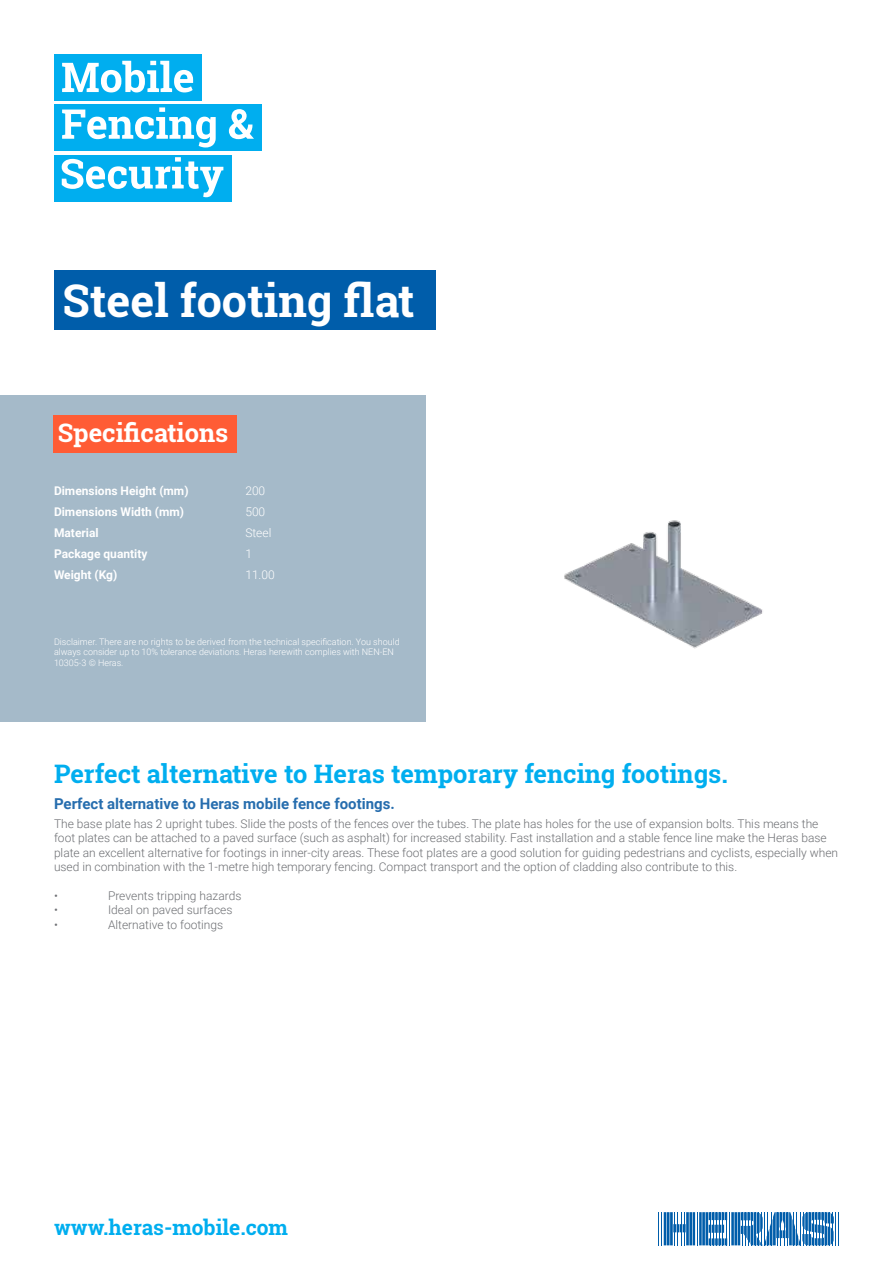
<style>
.page{position:relative;width:893px;height:1263px;background:#fff}
.page>*{position:absolute;margin:0;border:0;box-sizing:border-box;transform-origin:0 0}
.t1{font:700 45px "Roboto Slab";color:#fff}
.t2{font:700 25.5px "Roboto Slab";color:#00aeef}
.t3{font:700 25.5px "Roboto Slab";color:#fff}
.t4{font:700 21px "Roboto Slab";color:#00aeef}
.t5{font:700 15px "Roboto";color:#266dae}
.t6{font:300 12px/14.4px "Roboto";color:#6d6f73}
.t7{font:700 12px "Roboto";color:#fff}
.t8{font:300 12px "Roboto";color:#fff}
.t9{font:300 9px/10.8px "Roboto";color:#fff}
</style>
<div class="page">
<hr style="left:658px;top:1212px;width:1px;height:33px;background:#005daa">
<hr style="left:661px;top:1212px;width:1px;height:33px;background:#005daa">
<hr style="left:697px;top:1212px;width:1px;height:33px;background:#005daa">
<hr style="left:835px;top:1212px;width:1px;height:33px;background:#005daa">
<hr style="left:838px;top:1212px;width:1px;height:33px;background:#005daa">
<svg style="left:664px;top:1212px;width:31px;height:33px"></svg>
<hr style="left:705px;top:1212px;width:3px;height:33px;background:#005daa">
<hr style="left:702px;top:1212px;width:3px;height:33px;background:#005daa">
<hr style="left:699px;top:1212px;width:3px;height:33px;background:#005daa">
<svg style="left:709px;top:1212px;width:125px;height:33px"></svg>
<div style="left:54px;top:54px;width:147px;height:47px;background:#00aeef"></div>
<div style="left:54px;top:104px;width:207px;height:47px;background:#00aeef"></div>
<div style="left:54px;top:155px;width:177px;height:46px;background:#00aeef"></div>
<svg style="left:62px;top:61px;width:131px;height:31px"></svg>
<svg style="left:62px;top:107px;width:154px;height:40px"></svg>
<svg style="left:229px;top:109px;width:25px;height:30px"></svg>
<svg style="left:62px;top:157px;width:161px;height:40px"></svg>
<img style="left:564px;top:520px;width:199px;height:129px">
<div style="left:54px;top:270px;width:382px;height:59px;background:#005daa"></div>
<div style="left:0;top:396px;width:426px;height:326px;background:#a5bac9"></div>
<div style="left:54px;top:415px;width:183px;height:38px;background:#ff5c35"></div>
<h1 class="t1" style="left:63px;top:270px;width:353px">Steel footing flat</h1>
<h2 class="t3" style="left:58px;top:415px;width:172px">Specifications</h2>
<p class="t7" style="left:54px;top:482px;width:136px">Dimensions Height (mm)</p>
<p class="t8" style="left:245px;top:482px;width:21px">200</p>
<p class="t7" style="left:54px;top:503px;width:132px">Dimensions Width (mm)</p>
<p class="t8" style="left:245px;top:503px;width:21px">500</p>
<p class="t7" style="left:54px;top:524px;width:46px">Material</p>
<p class="t8" style="left:245px;top:524px;width:28px">Steel</p>
<p class="t7" style="left:54px;top:545px;width:95px">Package quantity</p>
<p class="t8" style="left:245px;top:545px;width:8px">1</p>
<p class="t7" style="left:54px;top:566px;width:65px">Weight (Kg)</p>
<p class="t8" style="left:245px;top:566px;width:31px">11.00</p>
<p class="t9" style="left:54px;top:636px;width:347px">Disclaimer. There are no rights to be derived from the technical specification. You should always consider up to 10% tolerance deviations. Heras herewith complies with NEN-EN<br>10305-3 © Heras.</p>
<h2 class="t2" style="left:54px;top:756px;width:675px">Perfect alternative to Heras temporary fencing footings.</h2>
<p class="t5" style="left:54px;top:793px;width:342px">Perfect alternative to Heras mobile fence footings.</p>
<p class="t6" style="left:54px;top:816px;width:786px">The base plate has 2 upright tubes. Slide the posts of the fences over the tubes. The plate has holes for the use of expansion bolts. This means the foot plates can be attached to a paved surface (such as asphalt) for increased stability. Fast installation and a stable fence line make the Heras base plate an excellent alternative for footings in inner-city areas. These foot plates are a good solution for guiding pedestrians and cyclists, especially when used in combination with the 1-metre high temporary fencing. Compact transport and the option of cladding also contribute to this.</p>
<p class="t6" style="left:54px;top:888px;width:5px">•</p>
<p class="t6" style="left:108px;top:888px;width:135px">Prevents tripping hazards</p>
<p class="t6" style="left:54px;top:902px;width:5px">•</p>
<p class="t6" style="left:108px;top:902px;width:126px">Ideal on paved surfaces</p>
<p class="t6" style="left:54px;top:917px;width:5px">•</p>
<p class="t6" style="left:108px;top:917px;width:117px">Alternative to footings</p>
<h3 class="t4" style="left:54px;top:1213px;width:236px">www.heras-mobile.com</h3>
</div>
